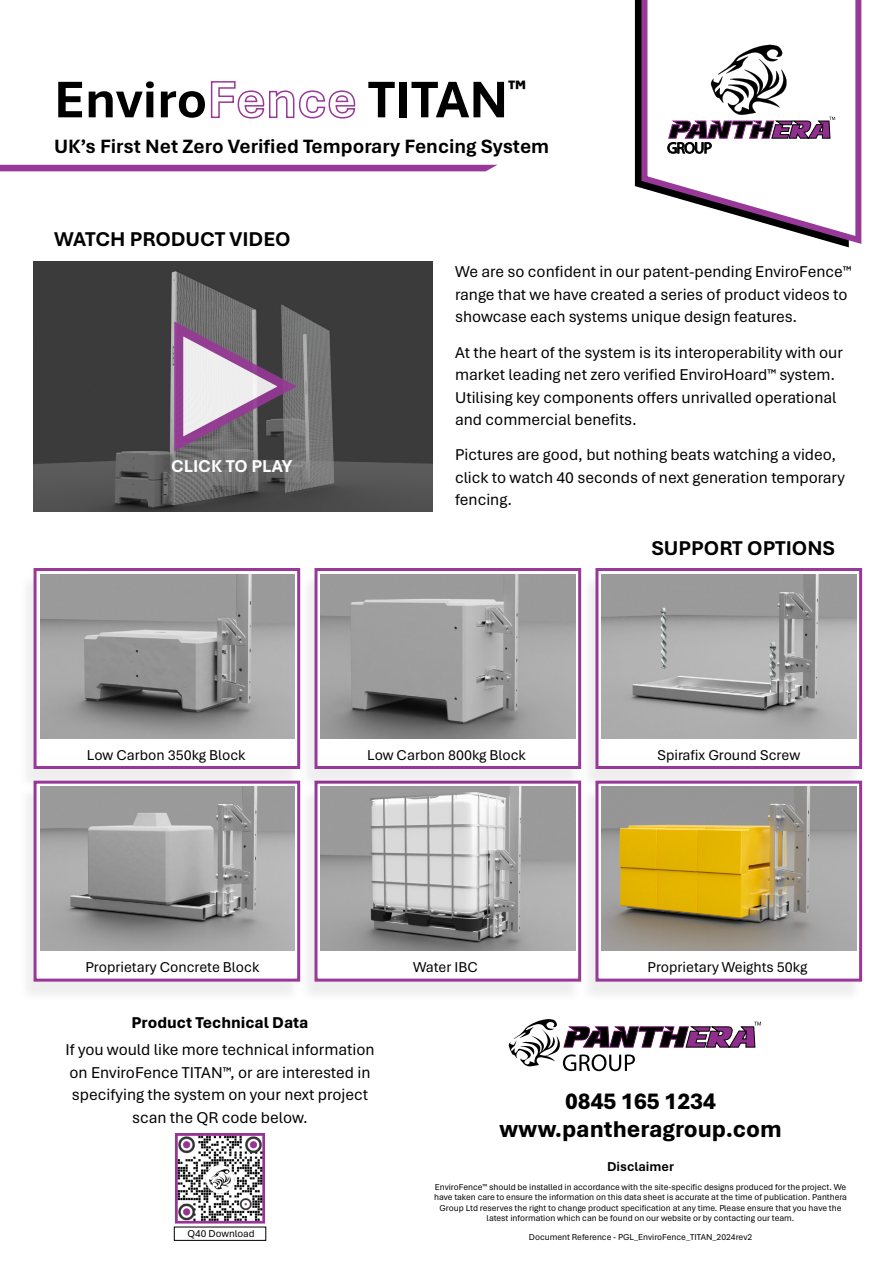
<style>
.page{position:relative;width:893px;height:1263px;background:#fff}
.page>*{position:absolute;margin:0;border:0;box-sizing:border-box;transform-origin:0 0}
.t1{font:700 54px "Aptos";color:#000}
.t2{font:800 24px/28.8px "Aptos";color:#000;text-align:center}
.t3{font:700 21px "Aptos";color:#000}
.t4{font:700 20.25px "Aptos";color:#000}
.t5{font:700 18px "Aptos";color:#fff}
.t6{font:16.5px/22.5px "Aptos";color:#000}
.t7{font:800 16.5px "Aptos";color:#000}
.t8{font:15px "Aptos";color:#000}
.t9{font:700 13.5px "Aptos";color:#000}
.t10{font:10.5px "Aptos";color:#000}
.t11{font:9px/10.5px "Aptos";color:#000;text-align:center}
.s1{color:#983898}
</style>
<div class="page">
<svg style="left:509px;top:1019px;width:252px;height:52px"></svg>
<div style="left:18px;top:573px;width:283px;height:217px;background:#000;opacity:.07"></div>
<div style="left:34px;top:568px;width:266px;height:201px;background:#fff;border:3px solid #983898"></div>
<div style="left:580px;top:573px;width:283px;height:217px;background:#000;opacity:.07"></div>
<div style="left:595px;top:568px;width:267px;height:201px;background:#fff;border:3px solid #983898"></div>
<div style="left:18px;top:786px;width:283px;height:217px;background:#f4f4f4"></div>
<div style="left:34px;top:781px;width:266px;height:200px;background:#fff;border:3px solid #983898"></div>
<div style="left:580px;top:786px;width:283px;height:217px;background:#f4f4f4"></div>
<div style="left:595px;top:781px;width:267px;height:200px;background:#fff;border:3px solid #983898"></div>
<div style="left:299px;top:786px;width:283px;height:217px;background:#000;opacity:.07"></div>
<div style="left:314px;top:781px;width:267px;height:200px;background:#fff;border:3px solid #983898"></div>
<img style="left:602px;top:786px;width:254px;height:164px">
<img style="left:602px;top:574px;width:254px;height:164px">
<img style="left:321px;top:790px;width:254px;height:160px">
<img style="left:40px;top:786px;width:255px;height:164px">
<img style="left:40px;top:574px;width:255px;height:164px">
<div style="left:299px;top:573px;width:283px;height:217px;background:#000;opacity:.07"></div>
<div style="left:314px;top:568px;width:267px;height:201px;background:#fff;border:3px solid #983898"></div>
<img style="left:321px;top:574px;width:254px;height:164px">
<img style="left:34px;top:262px;width:398px;height:249px">
<svg style="left:167px;top:317px;width:139px;height:142px;background:#8e808e"></svg>
<img style="left:175px;top:1133px;width:90px;height:90px">
<div style="left:174px;top:1226px;width:92px;height:15px;border:1px solid #000"></div>
<svg style="left:638px;top:0;width:224px;height:248px"></svg>
<div style="left:0;top:165px;width:497px;height:6px;background:#983898"></div>
<svg style="left:668px;top:45px;width:167px;height:108px"></svg>
<h1 class="t1" style="left:54px;top:63px;width:474px">Enviro<span class="s1">Fence</span> TITAN<sup>™</sup></h1>
<p class="t4" style="left:54px;top:133px;width:497px">UK’s First Net Zero Verified Temporary Fencing System</p>
<p class="t3" style="left:54px;top:225px;width:238px">WATCH PRODUCT VIDEO</p>
<p class="t5" style="left:171px;top:454px;width:123px">CLICK TO PLAY</p>
<p class="t6" style="left:455px;top:260px;width:398px">We are so confident in our patent-pending EnviroFence™ range that we have created a series of product videos to showcase each systems unique design features.</p>
<p class="t6" style="left:455px;top:340px;width:389px">At the heart of the system is its interoperability with our market leading net zero verified EnviroHoard™ system.<br>Utilising key components offers unrivalled operational and commercial benefits.</p>
<p class="t6" style="left:455px;top:443px;width:391px">Pictures are good, but nothing beats watching a video, click to watch 40 seconds of next generation temporary fencing.</p>
<p class="t3" style="left:651px;top:534px;width:185px">SUPPORT OPTIONS</p>
<p class="t8" style="left:87px;top:744px;width:160px">Low Carbon 350kg Block</p>
<p class="t8" style="left:657px;top:744px;width:144px">Spirafix Ground Screw</p>
<p class="t8" style="left:367px;top:744px;width:160px">Low Carbon 800kg Block</p>
<p class="t8" style="left:85px;top:957px;width:175px">Proprietary Concrete Block</p>
<p class="t8" style="left:413px;top:957px;width:66px">Water IBC</p>
<p class="t8" style="left:647px;top:957px;width:161px">Proprietary Weights 50kg</p>
<p class="t7" style="left:132px;top:1012px;width:178px">Product Technical Data</p>
<p class="t6" style="left:65px;top:1038px;width:311px;text-align:center">If you would like more technical information on EnviroFence TITAN™, or are interested in specifying the system on your next project scan the QR code below.</p>
<p class="t10" style="left:187px;top:1227px;width:69px">Q40 Download</p>
<h2 class="t2" style="left:499px;top:1085px;width:284px">0845 165 1234 www.pantheragroup.com</h2>
<p class="t9" style="left:607px;top:1157px;width:68px">Disclaimer</p>
<p class="t11" style="left:434px;top:1181px;width:415px">EnviroFence™ should be installed in accordance with the site-specific designs produced for the project. We have taken care to ensure the information on this data sheet is accurate at the time of publication. Panthera Group Ltd reserves the right to change product specification at any time. Please ensure that you have the latest information which can be found on our website or by contacting our team.</p>
<p class="t11" style="left:529px;top:1231px;width:225px">Document Reference - PGL_EnviroFence_TITAN_2024rev2</p>
</div>
